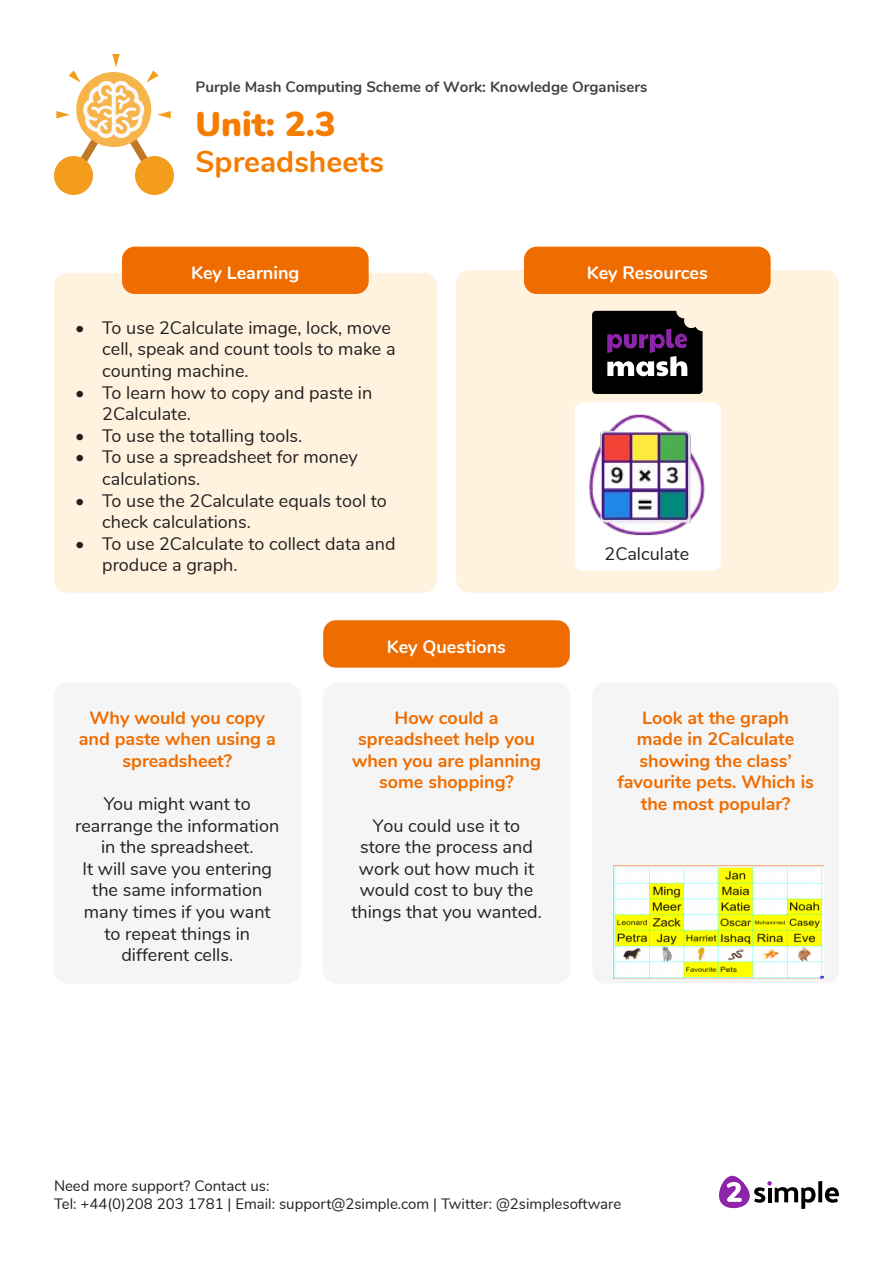
<style>
.page{position:relative;width:893px;height:1263px;background:#fff}
.page>*{position:absolute;margin:0;border:0;box-sizing:border-box;transform-origin:0 0}
.t1{font:900 34.5px "Nunito";color:#f57c00}
.t2{font:700 30px "Nunito";color:#f57c00}
.t3{font:18px/21.6px "Nunito";color:#231f20}
.t4{font:700 18px/21.6px "Nunito";color:#ef6c00;text-align:center}
.t5{font:700 18px "Nunito";color:#fff}
.t6{font:15px/18px "Nunito";color:#231f20}
.t7{font:700 15px "Nunito";color:#424242}
</style>
<div class="page">
<svg style="left:818px;top:1181px;width:4px;height:21px"></svg>
<svg style="left:825px;top:1187px;width:14px;height:16px"></svg>
<svg style="left:719px;top:1176px;width:96px;height:33px"></svg>
<div style="left:54px;top:273px;width:383px;height:320px;background:#fff3e0;border-radius:13px"></div>
<div style="left:456px;top:270px;width:383px;height:323px;background:#fff3e0;border-radius:13px"></div>
<div style="left:122px;top:247px;width:247px;height:47px;background:#ef6c00;border-radius:13px"></div>
<div style="left:524px;top:247px;width:247px;height:47px;background:#ef6c00;border-radius:13px"></div>
<svg style="left:592px;top:311px;width:111px;height:83px;background:#2f2530"></svg>
<div style="left:54px;top:156px;width:39px;height:39px;background:#f49d1d;border-radius:50%"></div>
<div style="left:135px;top:156px;width:39px;height:39px;background:#f49d1d;border-radius:50%"></div>
<svg style="left:56px;top:54px;width:115px;height:133px"></svg>
<div style="left:575px;top:402px;width:146px;height:169px;background:#fff;border-radius:9px"></div>
<img style="left:589px;top:414px;width:116px;height:122px">
<div style="left:323px;top:620px;width:247px;height:48px;background:#ef6c00;border-radius:13px"></div>
<div style="left:592px;top:683px;width:247px;height:300px;background:#f5f5f5;border-radius:13px"></div>
<div style="left:323px;top:683px;width:247px;height:300px;background:#f5f5f5;border-radius:13px"></div>
<div style="left:54px;top:683px;width:247px;height:300px;background:#f5f5f5;border-radius:13px"></div>
<img style="left:614px;top:865px;width:209px;height:114px">
<p class="t7" style="left:196px;top:76px;width:454px">Purple Mash Computing Scheme of Work: Knowledge Organisers</p>
<p class="t1" style="left:196px;top:98px;width:142px">Unit: 2.3</p>
<p class="t2" style="left:196px;top:139px;width:190px">Spreadsheets</p>
<p class="t5" style="left:191px;top:260px;width:110px">Key Learning</p>
<p class="t5" style="left:587px;top:260px;width:122px">Key Resources</p>
<p class="t3" style="left:102px;top:316px;width:295px;text-indent:-27px">• To use 2Calculate image, lock, move cell, speak and count tools to make a counting machine.</p>
<p class="t3" style="left:102px;top:380px;width:272px;text-indent:-27px">• To learn how to copy and paste in<br>2Calculate.</p>
<p class="t3" style="left:75px;top:424px;width:229px">• To use the totalling tools.</p>
<p class="t3" style="left:102px;top:445px;width:257px;text-indent:-27px">• To use a spreadsheet for money calculations.</p>
<p class="t3" style="left:102px;top:488px;width:286px;text-indent:-27px">• To use the 2Calculate equals tool to check calculations.</p>
<p class="t3" style="left:102px;top:532px;width:295px;text-indent:-27px">• To use 2Calculate to collect data and produce a graph.</p>
<p class="t4" style="left:79px;top:705px;width:198px">Why would you copy and paste when using a spreadsheet?</p>
<p class="t3" style="left:75px;top:792px;width:206px;text-align:center">You might want to rearrange the information in the spreadsheet.</p>
<p class="t3" style="left:82px;top:857px;width:191px;text-align:center">It will save you entering the same information many times if you want to repeat things in different cells.</p>
<p class="t5" style="left:387px;top:633px;width:121px">Key Questions</p>
<p class="t4" style="left:352px;top:705px;width:190px">How could a spreadsheet help you when you are planning some shopping?</p>
<p class="t3" style="left:351px;top:813px;width:192px;text-align:center">You could use it to store the process and work out how much it would cost to buy the things that you wanted.</p>
<p class="t3" style="left:605px;top:542px;width:86px">2Calculate</p>
<p class="t4" style="left:617px;top:705px;width:198px">Look at the graph made in 2Calculate showing the class’ favourite pets. Which is the most popular?</p>
<p class="t6" style="left:54px;top:1176px;width:569px">Need more support? Contact us:<br>Tel: +44(0)208 203 1781 | Email: support@2simple.com | Twitter: @2simplesoftware</p>
</div>
